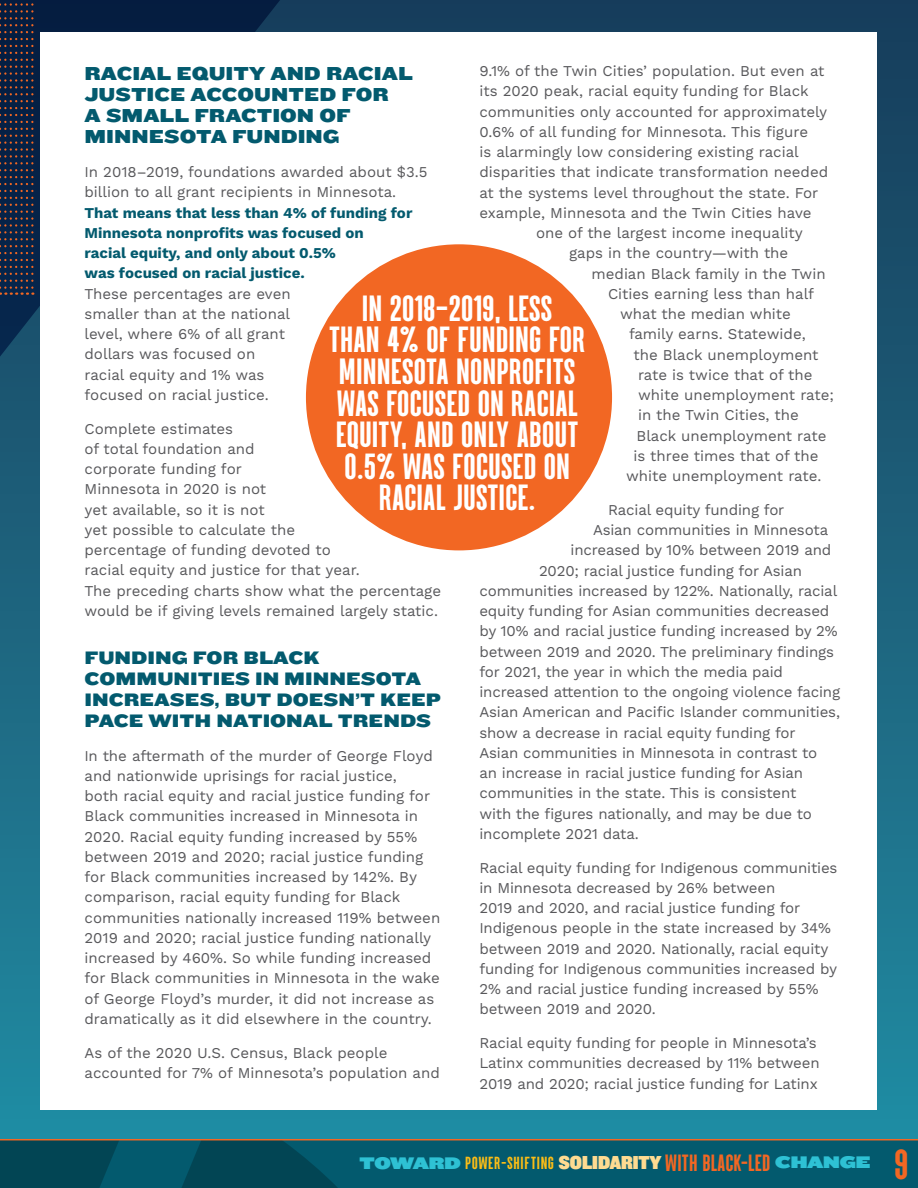
<style>
.page{position:relative;width:918px;height:1188px;background:#fff}
.page>*{position:absolute;margin:0;border:0;box-sizing:border-box;transform-origin:0 0}
.t1{font:900 45px "Parkson";color:#f26723}
.t2{font:900 39px/31.5px "Parkson";letter-spacing:-.005em;color:#fff;text-align:center}
.t3{font:19.5px/21px "Knockout 73 Full Heviweight";color:#035a6e}
.t4{font:18.75px/21px "Knockout 73 Full Heviweight";color:#035a6e}
.t5{font:900 18.75px "Parkson";letter-spacing:.03em;color:#fbbd16}
.t6{font:15px/20.2px "Work Sans";color:#58585b}
.t7{font:700 15px/20.2px "Work Sans";color:#035a6e}
.s1{font-family:"Knockout 94 Ultmt Sumo";font-weight:400;font-size:17.4px;color:#2ec1d4}
.s2{font-family:"Knockout 91 Ultmt Middlewt";font-weight:400;font-size:19.5px;color:#fedb91}
.s3{font-size:25.2px;color:#f26723}
</style>
<div class="page">
<div style="left:0;top:0;width:918px;height:1188px;background:linear-gradient(to bottom,#173b59,#218ea4)"></div>
<svg style="left:0;top:0;width:281px;height:357px;background:#072447"></svg>
<svg style="left:0;top:0;width:34px;height:295px;background:#212941"></svg>
<div style="left:0;top:1140px;width:918px;height:48px;background:#035a6e"></div>
<svg style="left:0;top:1140px;width:148px;height:48px"></svg>
<svg style="left:161px;top:1140px;width:266px;height:48px"></svg>
<div style="left:40px;top:32px;width:838px;height:1078px;background:#fff"></div>
<div style="left:306px;top:244px;width:306px;height:306px;background:#f26723;border-radius:50%"></div>
<hr style="left:0;top:1139px;width:918px;height:1px;background:#f26723">
<p class="t6" style="left:479px;top:62px;width:347px">9.1% of the Twin Cities’ population. But even at</p>
<p class="t6" style="left:479px;top:82px;width:331px">its 2020 peak, racial equity funding for Black</p>
<p class="t6" style="left:479px;top:102px;width:349px">communities only accounted for approximately</p>
<p class="t6" style="left:479px;top:122px;width:330px">0.6% of all funding for Minnesota. This figure</p>
<p class="t6" style="left:479px;top:143px;width:321px">is alarmingly low considering existing racial</p>
<p class="t6" style="left:479px;top:163px;width:350px">disparities that indicate transformation needed</p>
<p class="t6" style="left:479px;top:183px;width:341px">at the systems level throughout the state. For</p>
<p class="t6" style="left:479px;top:203px;width:334px">example, Minnesota and the Twin Cities have</p>
<p class="t6" style="left:536px;top:224px;width:268px">one of the largest income inequality</p>
<p class="t6" style="left:569px;top:244px;width:221px">gaps in the country—with the</p>
<p class="t6" style="left:592px;top:264px;width:236px">median Black family in the Twin</p>
<p class="t6" style="left:608px;top:284px;width:208px">Cities earning less than half</p>
<p class="t6" style="left:620px;top:305px;width:172px">what the median white</p>
<p class="t6" style="left:629px;top:325px;width:178px">family earns. Statewide,</p>
<p class="t6" style="left:634px;top:345px;width:187px">the Black unemployment</p>
<p class="t6" style="left:638px;top:365px;width:176px">rate is twice that of the</p>
<p class="t6" style="left:638px;top:386px;width:197px">white unemployment rate;</p>
<p class="t6" style="left:638px;top:406px;width:162px">in the Twin Cities, the</p>
<p class="t6" style="left:637px;top:426px;width:191px">Black unemployment rate</p>
<p class="t6" style="left:634px;top:446px;width:186px">is three times that of the</p>
<p class="t6" style="left:626px;top:467px;width:197px">white unemployment rate.</p>
<p class="t6" style="left:608px;top:500px;width:178px">Racial equity funding for</p>
<p class="t6" style="left:593px;top:521px;width:237px">Asian communities in Minnesota</p>
<p class="t6" style="left:571px;top:541px;width:262px">increased by 10% between 2019 and</p>
<p class="t6" style="left:539px;top:561px;width:264px">2020; racial justice funding for Asian</p>
<p class="t6" style="left:479px;top:581px;width:359px">communities increased by 122%. Nationally, racial</p>
<p class="t6" style="left:479px;top:602px;width:351px">equity funding for Asian communities decreased</p>
<p class="t6" style="left:479px;top:622px;width:360px">by 10% and racial justice funding increased by 2%</p>
<p class="t6" style="left:479px;top:642px;width:356px">between 2019 and 2020. The preliminary findings</p>
<p class="t6" style="left:479px;top:662px;width:305px">for 2021, the year in which the media paid</p>
<p class="t6" style="left:479px;top:683px;width:362px">increased attention to the ongoing violence facing</p>
<p class="t6" style="left:479px;top:703px;width:362px">Asian American and Pacific Islander communities,</p>
<p class="t6" style="left:479px;top:723px;width:318px">show a decrease in racial equity funding for</p>
<p class="t6" style="left:479px;top:743px;width:339px">Asian communities in Minnesota in contrast to</p>
<p class="t6" style="left:479px;top:764px;width:325px">an increase in racial justice funding for Asian</p>
<p class="t6" style="left:479px;top:784px;width:319px">communities in the state. This is consistent</p>
<p class="t6" style="left:479px;top:804px;width:334px">with the figures nationally, and may be due to</p>
<p class="t6" style="left:479px;top:824px;width:161px">incomplete 2021 data.</p>
<p class="t6" style="left:479px;top:858px;width:360px">Racial equity funding for Indigenous communities in Minnesota decreased by 26% between<br>2019 and 2020, and racial justice funding for Indigenous people in the state increased by 34% between 2019 and 2020. Nationally, racial equity funding for Indigenous communities increased by 2% and racial justice funding increased by 55% between 2019 and 2020.</p>
<p class="t6" style="left:479px;top:1034px;width:342px">Racial equity funding for people in Minnesota’s<br>Latinx communities decreased by 11% between<br>2019 and 2020; racial justice funding for Latinx</p>
<h3 class="t3" style="left:85px;top:63px;width:330px">RACIAL EQUITY AND RACIAL<br>JUSTICE ACCOUNTED FOR<br>A SMALL FRACTION OF<br>MINNESOTA FUNDING</h3>
<p class="t6" style="left:85px;top:163px;width:344px">In 2018–2019, foundations awarded about $3.5 billion to all grant recipients in Minnesota.</p>
<p class="t7" style="left:85px;top:203px;width:329px">That means that less than 4% of funding for Minnesota nonprofits was focused on<br>racial equity, and only about 0.5%<br>was focused on racial justice.</p>
<p class="t6" style="left:85px;top:284px;width:208px">These percentages are even smaller than at the national level, where 6% of all grant dollars was focused on racial equity and 1% was focused on racial justice.</p>
<p class="t6" style="left:85px;top:419px;width:358px">Complete estimates<br>of total foundation and<br>corporate funding for<br>Minnesota in 2020 is not<br>yet available, so it is not<br>yet possible to calculate the<br>percentage of funding devoted to<br>racial equity and justice for that year.<br>The preceding charts show what the percentage would be if giving levels remained largely static.</p>
<p class="t4" style="left:85px;top:646px;width:358px">FUNDING FOR BLACK<br>COMMUNITIES IN MINNESOTA<br>INCREASES, BUT DOESN’T KEEP<br>PACE WITH NATIONAL TRENDS</p>
<p class="t6" style="left:85px;top:746px;width:357px">In the aftermath of the murder of George Floyd and nationwide uprisings for racial justice,<br>both racial equity and racial justice funding for Black communities increased in Minnesota in 2020. Racial equity funding increased by 55% between 2019 and 2020; racial justice funding for Black communities increased by 142%. By comparison, racial equity funding for Black communities nationally increased 119% between 2019 and 2020; racial justice funding nationally increased by 460%. So while funding increased for Black communities in Minnesota in the wake of George Floyd’s murder, it did not increase as dramatically as it did elsewhere in the country.</p>
<p class="t6" style="left:85px;top:1043px;width:357px">As of the 2020 U.S. Census, Black people accounted for 7% of Minnesota’s population and</p>
<h2 class="t2" style="left:329px;top:292px;width:259px">IN 2018–2019, LESS<br>THAN 4% OF FUNDING FOR<br>MINNESOTA NONPROFITS<br>WAS FOCUSED ON RACIAL<br>EQUITY, AND ONLY ABOUT<br>0.5% WAS FOCUSED ON<br>RACIAL JUSTICE.</h2>
<p class="t5" style="left:359px;top:1153px;width:512px"><span class="s1">TOWARD</span> POWER-SHIFTING <span class="s2">SOLIDARITY</span> <span class="s3">WITH BLACK-LED</span> <span class="s1">CHANGE</span></p>
<h1 class="t1" style="left:894px;top:1141px;width:16px">9</h1>
</div>
